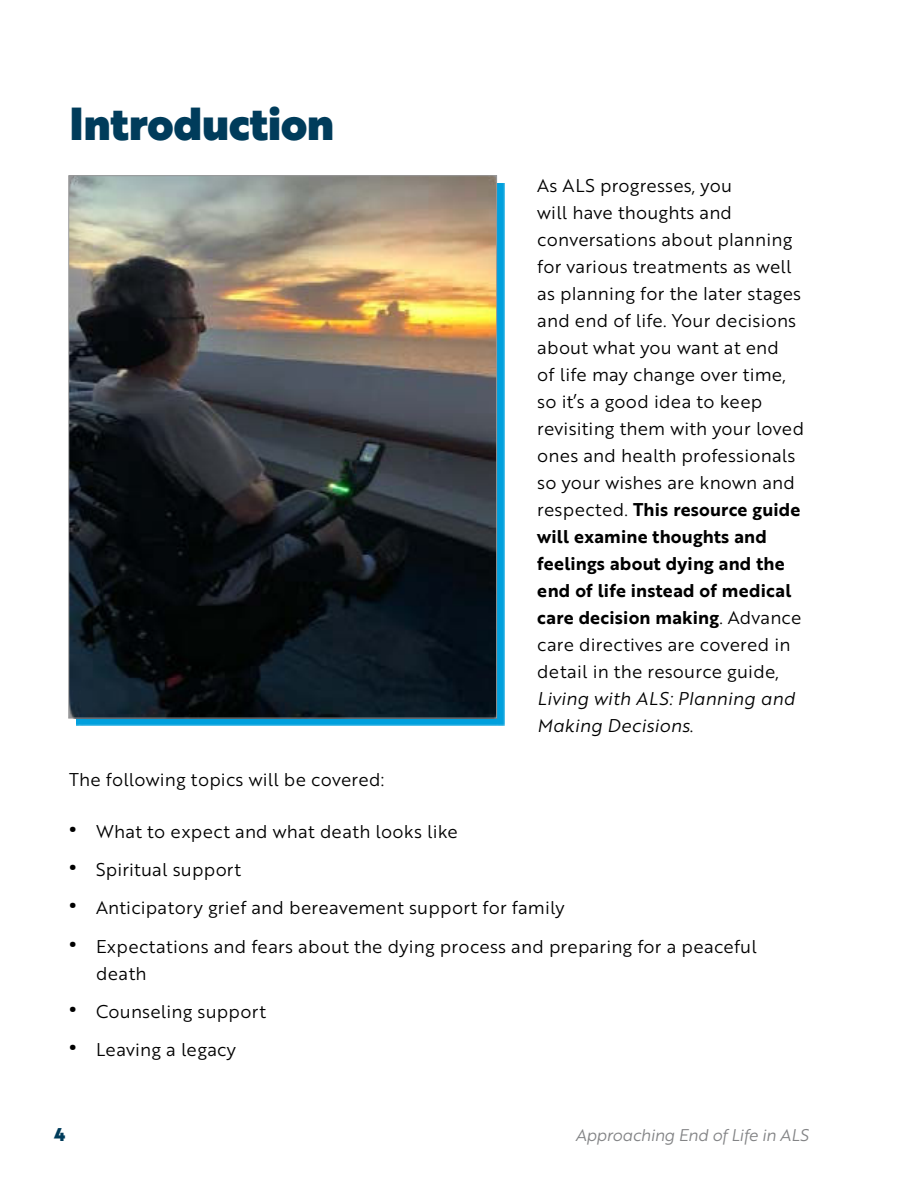
<style>
.page{position:relative;width:918px;height:1188px;background:#fff}
.page>*{position:absolute;margin:0;border:0;box-sizing:border-box;transform-origin:0 0}
.t1{font:45px "Brother 1816 Black";letter-spacing:-.01em;color:#003c5b}
.t2{font:18px/27px "Brother 1816 Book";letter-spacing:.01em;color:#000}
.t3{font:18px/27px "Brother 1816 Bold";letter-spacing:.01em;color:#000}
.t4{font:18px/27px "Brother 1816 Book Italic";letter-spacing:.01em;color:#000}
.t5{font:18px "Brother 1816 Black";color:#003c5b}
.t6{font:16.5px "Brother 1816 Book Italic";letter-spacing:-.02em;color:#838486}
.s1{font-family:"Brother 1816 Book"}
.s2{font-family:"Brother 1816 Bold";font-size:24px}
</style>
<div class="page">
<svg style="left:76px;top:183px;width:429px;height:543px;background:#1b8db8"></svg>
<img style="left:71px;top:177px;width:424px;height:539px">
<h1 class="t1" style="left:69px;top:105px;width:267px">Introduction</h1>
<p class="t2" style="left:537px;top:174px;width:268px">As ALS progresses, you<br>will have thoughts and conversations about planning for various treatments as well as planning for the later stages and end of life. Your decisions about what you want at end<br>of life may change over time, so it’s a good idea to keep revisiting them with your loved ones and health professionals so your wishes are known and</p>
<p class="t3" style="left:537px;top:498px;width:266px"><span class="s1">respected.</span> This resource guide will examine thoughts and feelings about dying and the end of life instead of medical care decision making<span class="s1">. Advance</span></p>
<p class="t2" style="left:537px;top:633px;width:255px">care directives are covered in detail in the resource guide,</p>
<p class="t4" style="left:537px;top:687px;width:259px">Living with ALS: Planning and<br>Making Decisions<span class="s1">.</span></p>
<p class="t2" style="left:69px;top:768px;width:317px">The following topics will be covered:</p>
<p class="t2" style="left:69px;top:819px;width:390px"><span class="s2">•</span> What to expect and what death looks like</p>
<p class="t2" style="left:69px;top:858px;width:173px"><span class="s2">•</span> Spiritual support</p>
<p class="t2" style="left:69px;top:896px;width:497px"><span class="s2">•</span> Anticipatory grief and bereavement support for family</p>
<p class="t2" style="left:96px;top:934px;width:662px;text-indent:-27px"><span class="s2">•</span> Expectations and fears about the dying process and preparing for a peaceful death</p>
<p class="t2" style="left:69px;top:999px;width:198px"><span class="s2">•</span> Counseling support</p>
<p class="t2" style="left:69px;top:1038px;width:168px"><span class="s2">•</span> Leaving a legacy</p>
<p class="t5" style="left:54px;top:1127px;width:13px">4</p>
<p class="t6" style="left:575px;top:1129px;width:235px">Approaching End of Life in ALS</p>
</div>
